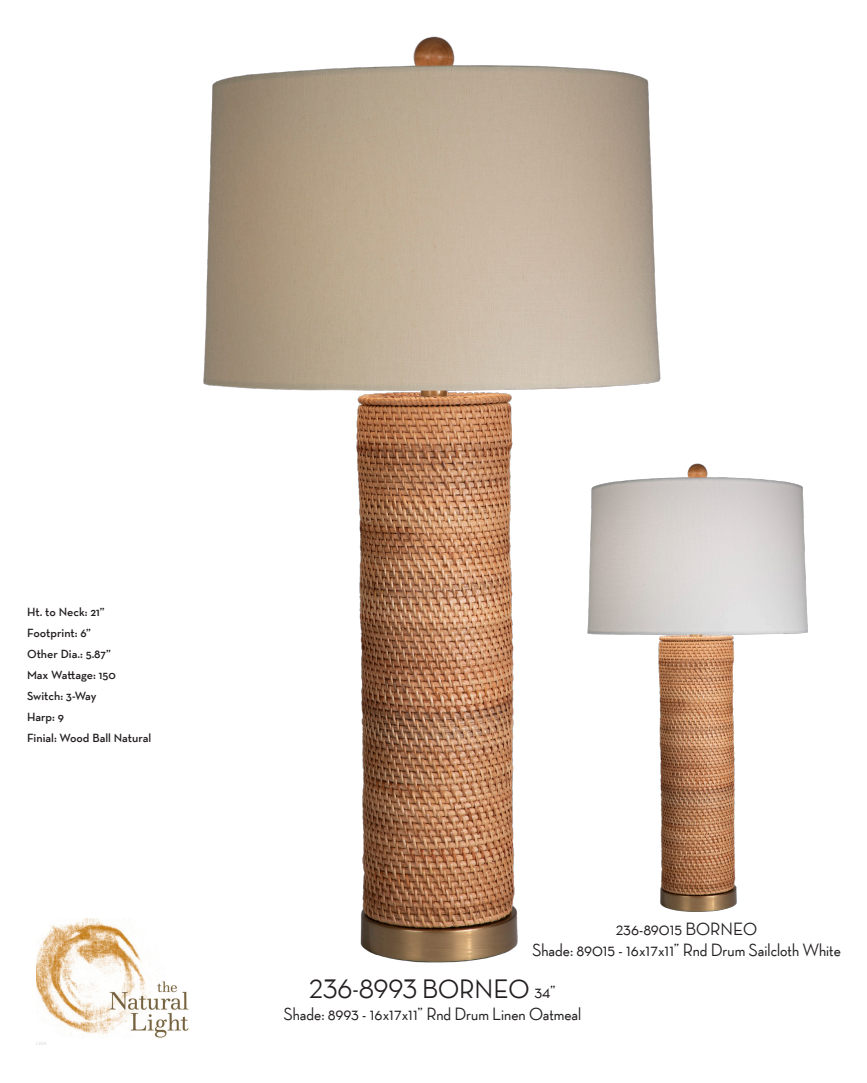
<style>
.page{position:relative;width:867px;height:1083px;background:#fff}
.page>*{position:absolute;margin:0;border:0;box-sizing:border-box;transform-origin:0 0}
.Caption_Paragraph_Style{font:500 27px "Neutraface Display TT";color:#231f20}
.Caption_Paragraph_Style-2{font:500 18px "Neutraface Display TT";color:#231f20}
.t1{font:600 12px "Neutraface Text TT";color:#231f20}
.t2{font:4.5px "Arial";color:#d5d6d8}
.s1{font-size:18px}
</style>
<div class="page">
<img style="left:203px;top:36px;width:458px;height:927px">
<img style="left:583px;top:459px;width:225px;height:457px">
<img style="left:36px;top:918px;width:153px;height:119px">
<p class="t1" style="left:27px;top:604px;width:79px">Ht. to Neck: 21”</p>
<p class="t1" style="left:27px;top:625px;width:65px">Footprint: 6”</p>
<p class="t1" style="left:27px;top:646px;width:85px">Other Dia.: 5.87”</p>
<p class="t1" style="left:27px;top:667px;width:90px">Max Wattage: 150</p>
<p class="t1" style="left:27px;top:688px;width:71px">Switch: 3-Way</p>
<p class="t1" style="left:27px;top:709px;width:38px">Harp: 9</p>
<p class="t1" style="left:27px;top:730px;width:126px">Finial: Wood Ball Natural</p>
<p class="t2" style="left:36px;top:1039px;width:12px">223A</p>
<p class="Caption_Paragraph_Style-2" style="left:615px;top:918px;width:143px">236-89015 BORNEO</p>
<p class="Caption_Paragraph_Style-2" style="left:532px;top:940px;width:310px">Shade: 89015 - 16x17x11” Rnd Drum Sailcloth White</p>
<p class="Caption_Paragraph_Style" style="left:309px;top:974px;width:248px">236-8993 BORNEO <span class="s1">34”</span></p>
<p class="Caption_Paragraph_Style-2" style="left:283px;top:1003px;width:299px">Shade: 8993 - 16x17x11” Rnd Drum Linen Oatmeal</p>
</div>
